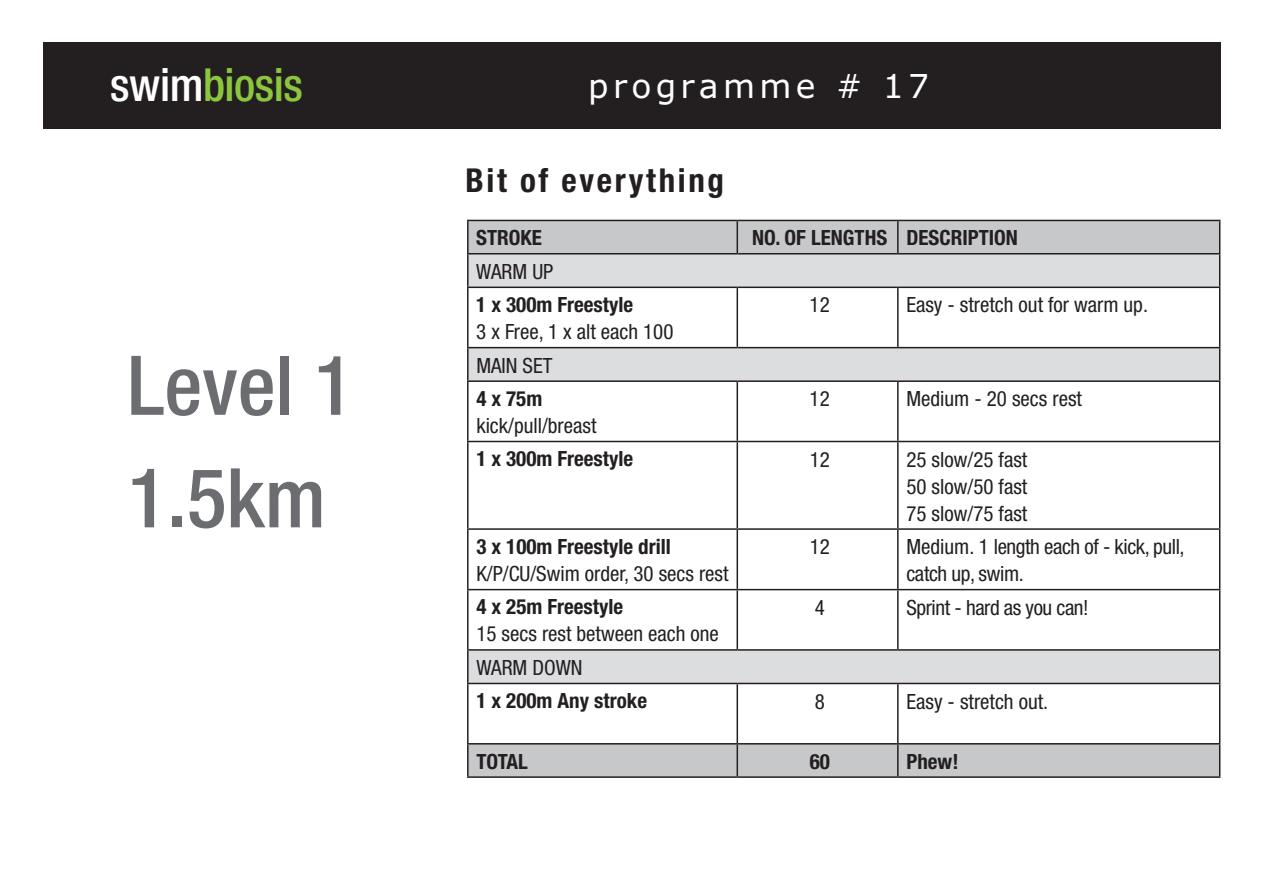
<style>
.page{position:relative;width:1263px;height:893px;background:#fff}
.page>*{position:absolute;margin:0;border:0;box-sizing:border-box;transform-origin:0 0}
.t1{font:500 condensed 82.5px/112.5px "Helvetica Neue";color:#6c6d70}
.t2{font:500 condensed 45.6px "Helvetica Neue";letter-spacing:-.01em;color:#8bc63e}
.t3{font:700 condensed 33px "Helvetica Neue";letter-spacing:.08em;color:#231f20}
.t4{font:33px "Verdana Plain";letter-spacing:.13em;color:#fff}
.t5{font:condensed 21px/27px "Helvetica Neue";color:#231f20;text-align:justify}
.t6{font:700 condensed 21px "Helvetica Neue";color:#231f20}
.t7{font:condensed 21px/27px "Helvetica Neue";letter-spacing:-.02em;color:#231f20}
.s1{color:#fff}
</style>
<div class="page">
<div style="left:43px;top:43px;width:1177px;height:86px;background:#231f20"></div>
<svg style="left:469px;top:221px;width:750px;height:555px;fill:#c7c8ca"></svg>
<svg style="left:469px;top:254px;width:750px;height:429px"></svg>
<hr style="left:467px;top:220px;width:270px;height:1px;background:#231f20">
<hr style="left:467px;top:221px;width:2px;height:32px;background:#231f20">
<hr style="left:737px;top:220px;width:161px;height:1px;background:#231f20">
<hr style="left:736px;top:221px;width:2px;height:32px;background:#231f20">
<hr style="left:898px;top:220px;width:322px;height:1px;background:#231f20">
<hr style="left:897px;top:221px;width:1px;height:32px;background:#231f20">
<hr style="left:1219px;top:221px;width:1px;height:32px;background:#231f20">
<hr style="left:467px;top:253px;width:270px;height:1px;background:#231f20">
<hr style="left:467px;top:254px;width:2px;height:33px;background:#231f20">
<hr style="left:737px;top:253px;width:161px;height:1px;background:#231f20">
<hr style="left:898px;top:253px;width:322px;height:1px;background:#231f20">
<hr style="left:1219px;top:254px;width:1px;height:33px;background:#231f20">
<hr style="left:467px;top:287px;width:270px;height:1px;background:#231f20">
<hr style="left:467px;top:288px;width:2px;height:59px;background:#231f20">
<hr style="left:737px;top:287px;width:161px;height:1px;background:#231f20">
<hr style="left:736px;top:288px;width:2px;height:59px;background:#231f20">
<hr style="left:898px;top:287px;width:322px;height:1px;background:#231f20">
<hr style="left:897px;top:288px;width:1px;height:59px;background:#231f20">
<hr style="left:1219px;top:288px;width:1px;height:59px;background:#231f20">
<hr style="left:467px;top:347px;width:270px;height:1px;background:#231f20">
<hr style="left:467px;top:348px;width:2px;height:32px;background:#231f20">
<hr style="left:737px;top:347px;width:161px;height:1px;background:#231f20">
<hr style="left:898px;top:347px;width:322px;height:1px;background:#231f20">
<hr style="left:1219px;top:348px;width:1px;height:32px;background:#231f20">
<hr style="left:467px;top:380px;width:270px;height:2px;background:#231f20">
<hr style="left:467px;top:382px;width:2px;height:59px;background:#231f20">
<hr style="left:737px;top:380px;width:161px;height:2px;background:#231f20">
<hr style="left:736px;top:382px;width:2px;height:59px;background:#231f20">
<hr style="left:898px;top:380px;width:322px;height:2px;background:#231f20">
<hr style="left:897px;top:382px;width:1px;height:59px;background:#231f20">
<hr style="left:1219px;top:382px;width:1px;height:59px;background:#231f20">
<hr style="left:467px;top:441px;width:270px;height:1px;background:#231f20">
<hr style="left:467px;top:442px;width:2px;height:86px;background:#231f20">
<hr style="left:737px;top:441px;width:161px;height:1px;background:#231f20">
<hr style="left:736px;top:442px;width:2px;height:86px;background:#231f20">
<hr style="left:898px;top:441px;width:322px;height:1px;background:#231f20">
<hr style="left:897px;top:442px;width:1px;height:86px;background:#231f20">
<hr style="left:1219px;top:442px;width:1px;height:86px;background:#231f20">
<hr style="left:467px;top:528px;width:270px;height:2px;background:#231f20">
<hr style="left:467px;top:530px;width:2px;height:59px;background:#231f20">
<hr style="left:737px;top:528px;width:161px;height:2px;background:#231f20">
<hr style="left:736px;top:530px;width:2px;height:59px;background:#231f20">
<hr style="left:898px;top:528px;width:322px;height:2px;background:#231f20">
<hr style="left:897px;top:530px;width:1px;height:59px;background:#231f20">
<hr style="left:1219px;top:530px;width:1px;height:59px;background:#231f20">
<hr style="left:467px;top:589px;width:270px;height:1px;background:#231f20">
<hr style="left:467px;top:590px;width:2px;height:59px;background:#231f20">
<hr style="left:737px;top:589px;width:161px;height:1px;background:#231f20">
<hr style="left:736px;top:590px;width:2px;height:59px;background:#231f20">
<hr style="left:898px;top:589px;width:322px;height:1px;background:#231f20">
<hr style="left:897px;top:590px;width:1px;height:59px;background:#231f20">
<hr style="left:1219px;top:590px;width:1px;height:59px;background:#231f20">
<hr style="left:467px;top:649px;width:270px;height:2px;background:#231f20">
<hr style="left:467px;top:651px;width:2px;height:32px;background:#231f20">
<hr style="left:737px;top:649px;width:161px;height:2px;background:#231f20">
<hr style="left:898px;top:649px;width:322px;height:2px;background:#231f20">
<hr style="left:1219px;top:651px;width:1px;height:32px;background:#231f20">
<hr style="left:467px;top:683px;width:270px;height:1px;background:#231f20">
<hr style="left:467px;top:684px;width:2px;height:59px;background:#231f20">
<hr style="left:737px;top:683px;width:161px;height:1px;background:#231f20">
<hr style="left:736px;top:684px;width:2px;height:59px;background:#231f20">
<hr style="left:898px;top:683px;width:322px;height:1px;background:#231f20">
<hr style="left:897px;top:684px;width:1px;height:59px;background:#231f20">
<hr style="left:1219px;top:684px;width:1px;height:59px;background:#231f20">
<hr style="left:467px;top:743px;width:270px;height:1px;background:#231f20">
<hr style="left:467px;top:744px;width:2px;height:32px;background:#231f20">
<hr style="left:737px;top:743px;width:161px;height:1px;background:#231f20">
<hr style="left:736px;top:744px;width:2px;height:32px;background:#231f20">
<hr style="left:898px;top:743px;width:322px;height:1px;background:#231f20">
<hr style="left:897px;top:744px;width:1px;height:32px;background:#231f20">
<hr style="left:1219px;top:744px;width:1px;height:32px;background:#231f20">
<hr style="left:467px;top:776px;width:270px;height:2px;background:#231f20">
<hr style="left:737px;top:776px;width:161px;height:2px;background:#231f20">
<hr style="left:898px;top:776px;width:322px;height:2px;background:#231f20">
<h2 class="t2" style="left:110px;top:57px;width:194px"><span class="s1">swim</span>biosis</h2>
<h3 class="t4" style="left:588px;top:65px;width:343px">programme # 17</h3>
<h1 class="t1" style="left:128px;top:328px;width:227px">Level 1<br>1.5km</h1>
<h3 class="t3" style="left:466px;top:160px;width:260px">Bit of everything</h3>
<p class="t6" style="left:476px;top:225px;width:67px">STROKE</p>
<p class="t6" style="left:752px;top:225px;width:267px">NO. OF LENGTHS DESCRIPTION</p>
<p class="t5" style="left:476px;top:258px;width:79px">WARM UP</p>
<p class="t6" style="left:476px;top:292px;width:158px">1 x 300m Freestyle</p>
<p class="t5" style="left:476px;top:318px;width:199px">3 x Free, 1 x alt each 100</p>
<p class="t5" style="left:810px;top:291px;width:22px">12</p>
<p class="t5" style="left:906px;top:291px;width:243px">Easy - stretch out for warm up.</p>
<p class="t5" style="left:476px;top:352px;width:78px">MAIN SET</p>
<p class="t6" style="left:476px;top:386px;width:67px">4 x 75m</p>
<p class="t5" style="left:476px;top:412px;width:122px">kick/pull/breast</p>
<p class="t5" style="left:810px;top:385px;width:22px">12</p>
<p class="t5" style="left:906px;top:385px;width:177px">Medium - 20 secs rest</p>
<p class="t6" style="left:476px;top:446px;width:158px">1 x 300m Freestyle</p>
<p class="t5" style="left:810px;top:445px;width:22px">12</p>
<p class="t5" style="left:906px;top:445px;width:122px">25 slow/25 fast 50 slow/50 fast 75 slow/75 fast</p>
<p class="t6" style="left:476px;top:534px;width:196px">3 x 100m Freestyle drill</p>
<p class="t5" style="left:476px;top:560px;width:254px">K/P/CU/Swim order, 30 secs rest</p>
<p class="t5" style="left:810px;top:533px;width:22px">12</p>
<p class="t7" style="left:906px;top:533px;width:280px">Medium. 1 length each of - kick, pull, catch up, swim.</p>
<p class="t6" style="left:476px;top:594px;width:148px">4 x 25m Freestyle</p>
<p class="t5" style="left:476px;top:620px;width:244px">15 secs rest between each one</p>
<p class="t5" style="left:815px;top:594px;width:12px">4</p>
<p class="t7" style="left:906px;top:594px;width:184px">Sprint - hard as you can!</p>
<p class="t5" style="left:476px;top:654px;width:108px">WARM DOWN</p>
<p class="t6" style="left:476px;top:688px;width:172px">1 x 200m Any stroke</p>
<p class="t5" style="left:815px;top:687px;width:12px">8</p>
<p class="t5" style="left:906px;top:687px;width:143px">Easy - stretch out.</p>
<p class="t6" style="left:476px;top:748px;width:53px">TOTAL</p>
<p class="t6" style="left:810px;top:748px;width:22px">60</p>
<p class="t6" style="left:906px;top:748px;width:54px">Phew!</p>
</div>
